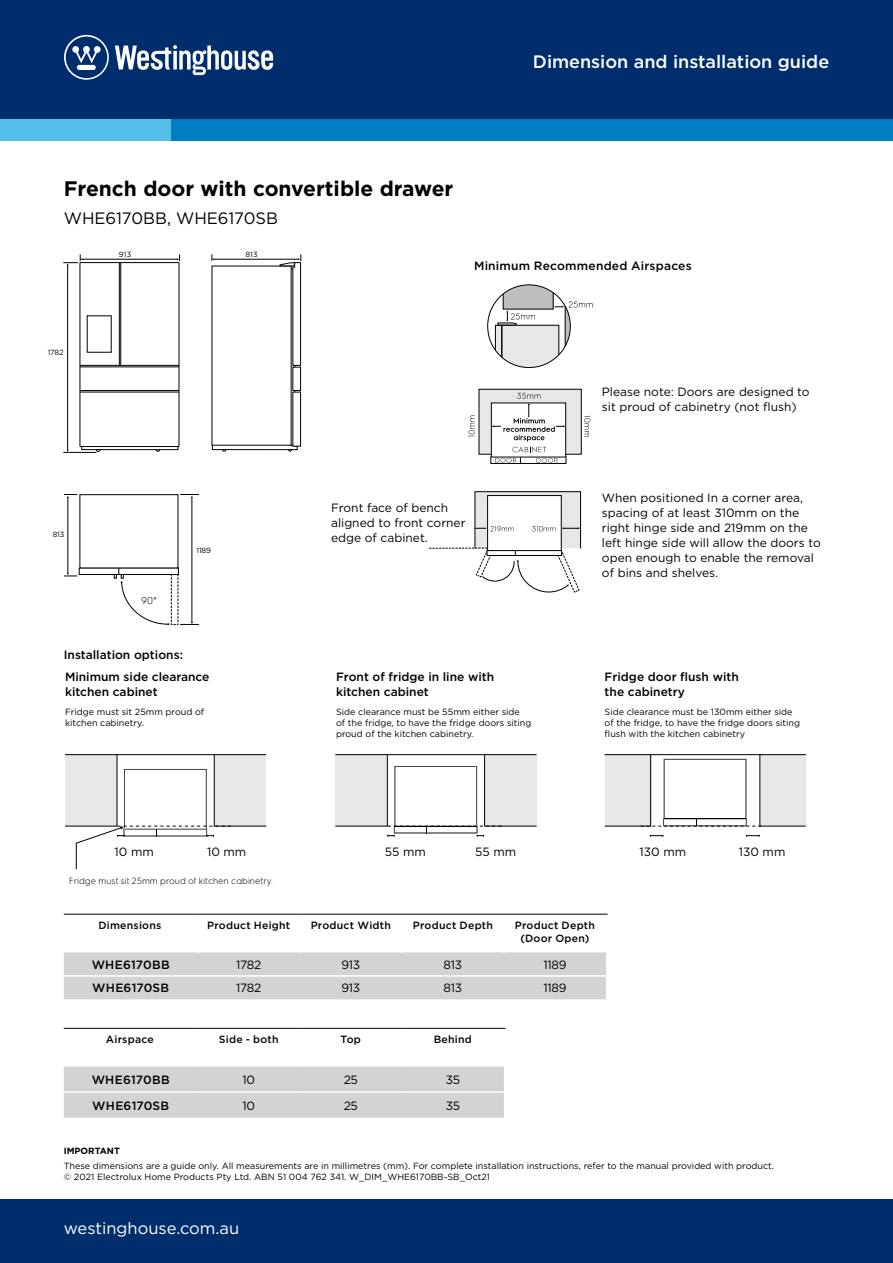
<style>
.page{position:relative;width:893px;height:1263px;background:#fff}
.page>*{position:absolute;margin:0;border:0;box-sizing:border-box;transform-origin:0 0}
.t1{font:700 21px "Gotham";color:#000}
.t2{font:500 18px "Gotham";color:#fff}
.t3{font:16.5px "Gotham";color:#fff}
.t4{font:16.5px "Gotham";color:#000}
.t5{font:12px/15px "Gotham";color:#000}
.t6{font:500 12px/15px "Gotham";color:#000}
.t7{font:500 12px "Gotham";letter-spacing:.02em;color:#000}
.t8{font:500 10.5px/13.5px "Gotham";letter-spacing:.025em;color:#000;text-align:center}
.t9{font:300 10.05px "Electrolux Sans";color:#000}
.t10{font:9px/10.8px "Gotham";color:#000}
.t11{font:300 9px "Electrolux Sans";color:#000}
.t12{font:700 9px "Gotham";color:#000}
.t13{font:7.5px "Gotham";letter-spacing:-.02em;color:#000}
</style>
<div class="page">
<div style="left:0;top:0;width:893px;height:120px;background:#002e6d"></div>
<div style="left:0;top:120px;width:172px;height:21px;background:#54c0e8"></div>
<div style="left:172px;top:120px;width:721px;height:21px;background:#007dc3"></div>
<div style="left:0;top:1199px;width:893px;height:64px;background:#002e6d"></div>
<svg style="left:115px;top:45px;width:158px;height:30px"></svg>
<svg style="left:64px;top:35px;width:45px;height:45px"></svg>
<div style="left:475px;top:492px;width:105px;height:56px;background:#e6e7e8"></div>
<div style="left:475px;top:491px;width:106px;height:57px;border:1px solid #000"></div>
<div style="left:488px;top:495px;width:73px;height:56px;background:#fff"></div>
<div style="left:487px;top:495px;width:75px;height:56px;border:1px solid #000"></div>
<svg style="left:562px;top:527px;width:18px;height:2px"></svg>
<svg style="left:532px;top:526px;width:23px;height:5px"></svg>
<svg style="left:475px;top:526px;width:39px;height:5px"></svg>
<svg style="left:429px;top:548px;width:150px;height:45px"></svg>
<div style="left:479px;top:389px;width:102px;height:65px;background:#e6e7e8"></div>
<div style="left:479px;top:389px;width:103px;height:66px;border:1px solid #000"></div>
<div style="left:491px;top:402px;width:75px;height:55px;border:1px solid #000"></div>
<svg style="left:492px;top:393px;width:73px;height:71px"></svg>
<svg style="left:469px;top:415px;width:6px;height:22px"></svg>
<svg style="left:584px;top:415px;width:6px;height:22px"></svg>
<svg style="left:495px;top:285px;width:98px;height:82px"></svg>
<svg style="left:81px;top:447px;width:98px;height:5px"></svg>
<div style="left:80px;top:262px;width:99px;height:185px;border:1px solid #000"></div>
<hr style="left:80px;top:365px;width:99px;height:1px;background:#000">
<hr style="left:119px;top:263px;width:1px;height:102px;background:#000">
<hr style="left:120px;top:263px;width:1px;height:102px;background:#000">
<hr style="left:80px;top:366px;width:99px;height:1px;background:#000">
<hr style="left:80px;top:390px;width:99px;height:1px;background:#000">
<hr style="left:80px;top:392px;width:99px;height:1px;background:#000">
<hr style="left:82px;top:259px;width:95px;height:1px;background:#000">
<hr style="left:67px;top:265px;width:1px;height:185px;background:#000">
<svg style="left:63px;top:254px;width:19px;height:11px"></svg>
<hr style="left:63px;top:452px;width:33px;height:1px;background:#000">
<svg style="left:212px;top:254px;width:89px;height:197px"></svg>
<div style="left:79px;top:567px;width:100px;height:8px;border:1px solid #000"></div>
<div style="left:80px;top:494px;width:98px;height:74px;border:1px solid #000"></div>
<hr style="left:68px;top:497px;width:1px;height:76px;background:#000">
<svg style="left:64px;top:494px;width:13px;height:4px"></svg>
<svg style="left:64px;top:573px;width:13px;height:4px"></svg>
<hr style="left:192px;top:497px;width:1px;height:125px;background:#000">
<svg style="left:180px;top:494px;width:19px;height:4px"></svg>
<svg style="left:114px;top:567px;width:85px;height:58px"></svg>
<div style="left:381px;top:754px;width:113px;height:72px;border:1px solid #000"></div>
<div style="left:485px;top:755px;width:52px;height:71px;background:#e6e7e8"></div>
<div style="left:484px;top:754px;width:53px;height:72px;border:1px solid #000"></div>
<div style="left:335px;top:755px;width:52px;height:71px;background:#e6e7e8"></div>
<svg style="left:387px;top:766px;width:114px;height:70px"></svg>
<div style="left:650px;top:754px;width:113px;height:72px;border:1px solid #000"></div>
<div style="left:760px;top:755px;width:46px;height:71px;background:#e6e7e8"></div>
<div style="left:605px;top:755px;width:46px;height:71px;background:#e6e7e8"></div>
<div style="left:604px;top:754px;width:47px;height:72px;border:1px solid #000"></div>
<svg style="left:641px;top:759px;width:120px;height:68px"></svg>
<svg style="left:650px;top:835px;width:14px;height:1px"></svg>
<svg style="left:746px;top:835px;width:14px;height:1px"></svg>
<div style="left:110px;top:754px;width:114px;height:72px;border:1px solid #000"></div>
<div style="left:214px;top:755px;width:52px;height:71px;background:#e6e7e8"></div>
<div style="left:214px;top:754px;width:53px;height:72px;border:1px solid #000"></div>
<div style="left:65px;top:755px;width:52px;height:71px;background:#e6e7e8"></div>
<div style="left:65px;top:754px;width:52px;height:72px;border:1px solid #000"></div>
<svg style="left:76px;top:769px;width:155px;height:101px"></svg>
<div style="left:64px;top:952px;width:542px;height:47px;background:#d1d3d4"></div>
<hr style="left:64px;top:975px;width:134px;height:2px;background:#fff">
<hr style="left:198px;top:975px;width:102px;height:2px;background:#fff">
<hr style="left:300px;top:975px;width:102px;height:2px;background:#fff">
<hr style="left:402px;top:975px;width:102px;height:2px;background:#fff">
<hr style="left:504px;top:975px;width:102px;height:2px;background:#fff">
<hr style="left:64px;top:914px;width:134px;height:1px;background:#000">
<hr style="left:198px;top:914px;width:102px;height:1px;background:#000">
<hr style="left:300px;top:914px;width:102px;height:1px;background:#000">
<hr style="left:402px;top:914px;width:102px;height:1px;background:#000">
<hr style="left:504px;top:914px;width:104px;height:1px;background:#000">
<div style="left:64px;top:1066px;width:440px;height:52px;background:#d1d3d4"></div>
<hr style="left:198px;top:1091px;width:102px;height:2px;background:#fff">
<hr style="left:300px;top:1091px;width:102px;height:2px;background:#fff">
<hr style="left:402px;top:1091px;width:102px;height:2px;background:#fff">
<hr style="left:64px;top:1091px;width:134px;height:2px;background:#fff">
<hr style="left:64px;top:1028px;width:134px;height:1px;background:#000">
<hr style="left:198px;top:1028px;width:102px;height:1px;background:#000">
<hr style="left:300px;top:1028px;width:102px;height:1px;background:#000">
<hr style="left:402px;top:1028px;width:104px;height:1px;background:#000">
<h2 class="t2" style="left:533px;top:50px;width:298px">Dimension and installation guide</h2>
<h1 class="t1" style="left:64px;top:174px;width:391px">French door with convertible drawer</h1>
<h3 class="t4" style="left:64px;top:208px;width:216px">WHE6170BB, WHE6170SB</h3>
<p class="t13" style="left:119px;top:250px;width:14px">913</p>
<p class="t13" style="left:245px;top:250px;width:14px">813</p>
<h3 class="t7" style="left:474px;top:258px;width:219px">Minimum Recommended Airspaces</h3>
<p class="t13" style="left:48px;top:347px;width:17px">1782</p>
<h3 class="t5" style="left:602px;top:384px;width:209px">Please note: Doors are designed to sit proud of cabinetry (not flush)</h3>
<p class="t13" style="left:53px;top:530px;width:13px">813</p>
<p class="t9" style="left:141px;top:594px;width:17px">90°</p>
<p class="t13" style="left:196px;top:546px;width:16px">1189</p>
<h3 class="t6" style="left:64px;top:647px;width:121px">Installation options:</h3>
<h3 class="t5" style="left:331px;top:500px;width:136px">Front face of bench aligned to front corner edge of cabinet.</h3>
<h3 class="t5" style="left:602px;top:490px;width:220px">When positioned In a corner area, spacing of at least 310mm on the right hinge side and 219mm on the left hinge side will allow the doors to open enough to enable the removal of bins and shelves.</h3>
<h3 class="t6" style="left:65px;top:669px;width:146px">Minimum side clearance kitchen cabinet</h3>
<p class="t10" style="left:65px;top:707px;width:141px">Fridge must sit 25mm proud of kitchen cabinetry.</p>
<h3 class="t6" style="left:336px;top:669px;width:160px">Front of fridge in line with kitchen cabinet</h3>
<p class="t10" style="left:336px;top:707px;width:197px">Side clearance must be 55mm either side<br>of the fridge, to have the fridge doors siting proud of the kitchen cabinetry.</p>
<h3 class="t6" style="left:605px;top:669px;width:136px">Fridge door flush with the cabinetry</h3>
<p class="t10" style="left:605px;top:707px;width:197px">Side clearance must be 130mm either side of the fridge, to have the fridge doors siting flush with the kitchen cabinetry</p>
<h3 class="t5" style="left:115px;top:844px;width:41px">10 mm</h3>
<h3 class="t5" style="left:207px;top:844px;width:41px">10 mm</h3>
<p class="t11" style="left:69px;top:874px;width:206px">Fridge must sit 25mm proud of kitchen cabinetry.</p>
<h3 class="t5" style="left:385px;top:844px;width:43px">55 mm</h3>
<h3 class="t5" style="left:475px;top:844px;width:43px">55 mm</h3>
<p class="t8" style="left:98px;top:918px;width:65px">Dimensions</p>
<p class="t8" style="left:207px;top:918px;width:85px">Product Height</p>
<p class="t8" style="left:311px;top:918px;width:82px">Product Width</p>
<p class="t8" style="left:413px;top:918px;width:82px">Product Depth</p>
<p class="t8" style="left:515px;top:918px;width:82px">Product Depth (Door Open)</p>
<h3 class="t7" style="left:92px;top:957px;width:80px">WHE6170BB</h3>
<h3 class="t5" style="left:236px;top:957px;width:27px">1782</h3>
<h3 class="t5" style="left:341px;top:957px;width:20px">913</h3>
<h3 class="t5" style="left:443px;top:957px;width:20px">813</h3>
<h3 class="t5" style="left:543px;top:957px;width:25px">1189</h3>
<h3 class="t7" style="left:92px;top:980px;width:78px">WHE6170SB</h3>
<h3 class="t5" style="left:236px;top:980px;width:27px">1782</h3>
<h3 class="t5" style="left:341px;top:980px;width:20px">913</h3>
<h3 class="t5" style="left:443px;top:980px;width:20px">813</h3>
<h3 class="t5" style="left:543px;top:980px;width:25px">1189</h3>
<p class="t8" style="left:106px;top:1032px;width:49px">Airspace</p>
<p class="t8" style="left:219px;top:1032px;width:61px">Side - both</p>
<p class="t8" style="left:341px;top:1032px;width:22px">Top</p>
<p class="t8" style="left:434px;top:1032px;width:40px">Behind</p>
<h3 class="t7" style="left:92px;top:1072px;width:80px">WHE6170BB</h3>
<h3 class="t5" style="left:242px;top:1072px;width:14px">10</h3>
<h3 class="t5" style="left:344px;top:1072px;width:16px">25</h3>
<h3 class="t5" style="left:446px;top:1072px;width:16px">35</h3>
<h3 class="t7" style="left:92px;top:1097px;width:78px">WHE6170SB</h3>
<h3 class="t5" style="left:242px;top:1098px;width:14px">10</h3>
<h3 class="t5" style="left:344px;top:1098px;width:16px">25</h3>
<h3 class="t5" style="left:446px;top:1098px;width:16px">35</h3>
<h3 class="t5" style="left:640px;top:844px;width:48px">130 mm</h3>
<h3 class="t5" style="left:739px;top:844px;width:48px">130 mm</h3>
<p class="t12" style="left:64px;top:1145px;width:58px">IMPORTANT</p>
<p class="t10" style="left:64px;top:1160px;width:712px">These dimensions are a guide only. All measurements are in millimetres (mm). For complete installation instructions, refer to the manual provided with product. © 2021 Electrolux Home Products Pty Ltd. ABN 51 004 762 341. W_DIM_WHE6170BB-SB_Oct21</p>
<h3 class="t3" style="left:64px;top:1217px;width:177px">westinghouse.com.au</h3>
</div>
